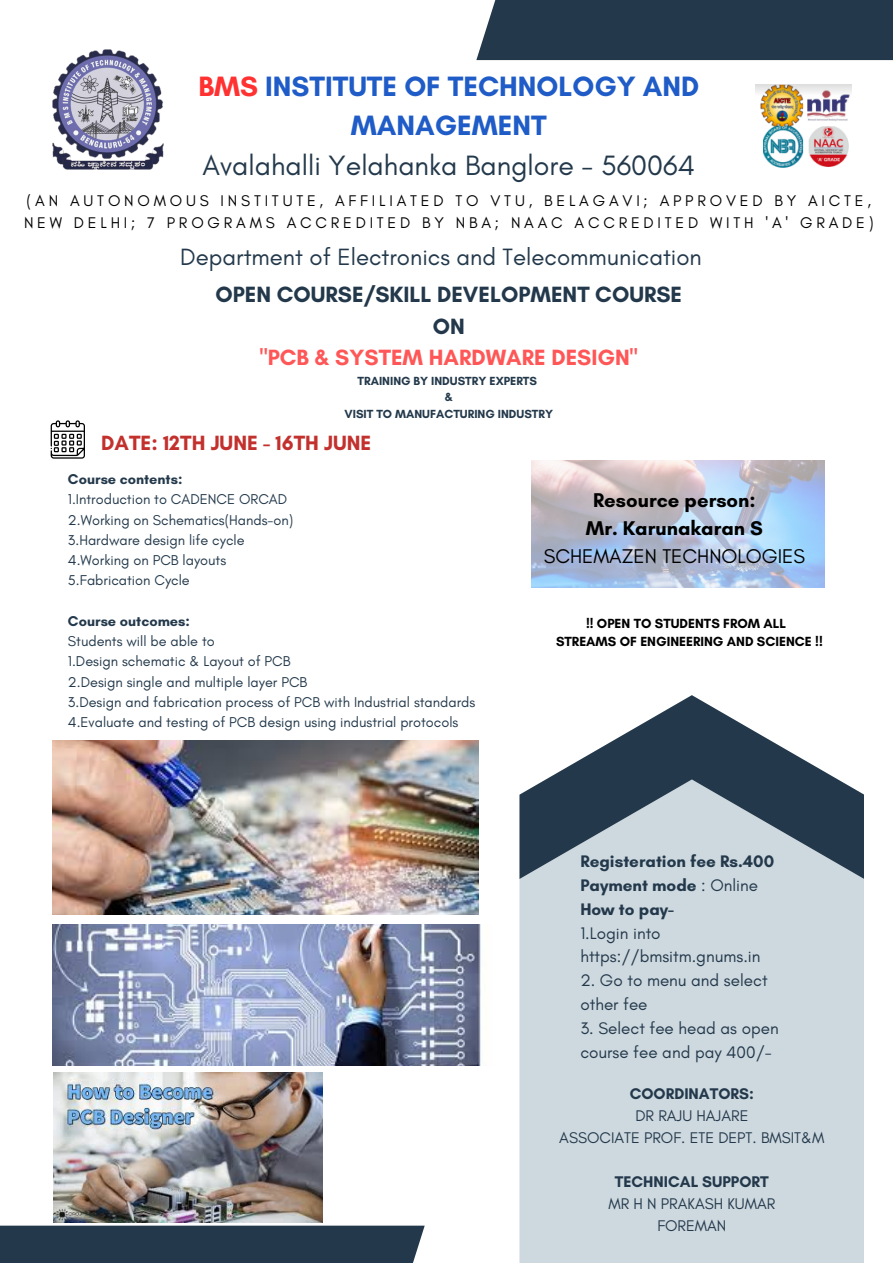
<style>
.page{position:relative;width:893px;height:1263px;background:#fff}
.page>*{position:absolute;margin:0;border:0;box-sizing:border-box;transform-origin:0 0}
.t1{font:700 28.5px/39.4px "Glacial Indifference";color:#1f5cc7;text-align:center}
.t2{font:28.5px "Glacial Indifference";color:#23394b}
.t3{font:24px "Glacial Indifference";color:#23394b}
.t4{font:700 22.5px "Glacial Indifference";color:#23394b}
.t5{font:700 22.5px "Glacial Indifference";color:#ff5757}
.t6{font:700 21px "Glacial Indifference";color:#c2312d}
.t7{font:700 20.25px "Glacial Indifference";color:#000}
.t8{font:20.25px "Glacial Indifference";color:#000}
.t9{font:17.02px/23.8px "Glacial Indifference";color:#23394b}
.t10{font:700 17.02px "Glacial Indifference";color:#23394b}
.t11{font:15.75px/21.9px "Glacial Indifference";letter-spacing:.24em;color:#000}
.t12{font:15.75px "Glacial Indifference";color:#23394b}
.t13{font:700 15.75px "Glacial Indifference";color:#23394b}
.t14{font:14.48px "Glacial Indifference";color:#23394b}
.t15{font:700 14.48px "Glacial Indifference";color:#23394b}
.t16{font:700 13.5px "Glacial Indifference";color:#000}
.t17{font:700 12px "Glacial Indifference";color:#23394b}
.s1{color:#ff3131}
.s2{font-weight:400}
</style>
<div class="page">
<div style="left:519px;top:879px;width:345px;height:384px;background:#ced8df"></div>
<svg style="left:519px;top:695px;width:345px;height:184px"></svg>
<div style="left:476px;top:0;width:417px;height:60px;background:#23394b"></div>
<div style="left:0;top:1225px;width:425px;height:38px;background:#23394b"></div>
<img style="left:53px;top:49px;width:111px;height:121px">
<img style="left:755px;top:85px;width:97px;height:83px">
<img style="left:531px;top:460px;width:293px;height:128px">
<svg style="left:51px;top:420px;width:34px;height:39px"></svg>
<img style="left:53px;top:741px;width:425px;height:173px">
<img style="left:54px;top:1072px;width:269px;height:151px">
<img style="left:53px;top:925px;width:428px;height:140px">
<p class="t1" style="left:198px;top:66px;width:502px"><span class="s1">BMS</span> INSTITUTE OF TECHNOLOGY AND<br>MANAGEMENT</p>
<p class="t2" style="left:203px;top:148px;width:494px">Avalahalli Yelahanka Banglore - 560064</p>
<p class="t11" style="left:24px;top:189px;width:851px">(AN AUTONOMOUS INSTITUTE, AFFILIATED TO VTU, BELAGAVI; APPROVED BY AICTE,<br>NEW DELHI; 7 PROGRAMS ACCREDITED BY NBA; NAAC ACCREDITED WITH 'A' GRADE)</p>
<p class="t3" style="left:180px;top:243px;width:523px">Department of Electronics and Telecommunication</p>
<p class="t4" style="left:215px;top:281px;width:468px">OPEN COURSE/SKILL DEVELOPMENT COURSE</p>
<p class="t4" style="left:433px;top:313px;width:34px">ON</p>
<p class="t5" style="left:260px;top:344px;width:379px">"PCB &amp; SYSTEM HARDWARE DESIGN"</p>
<p class="t17" style="left:357px;top:374px;width:181px">TRAINING BY INDUSTRY EXPERTS</p>
<p class="t17" style="left:445px;top:390px;width:10px">&amp;</p>
<p class="t17" style="left:344px;top:406px;width:210px">VISIT TO MANUFACTURING INDUSTRY</p>
<p class="t6" style="left:101px;top:430px;width:272px">DATE: 12TH JUNE - 16TH JUNE</p>
<p class="t15" style="left:68px;top:470px;width:116px">Course contents:</p>
<p class="t14" style="left:68px;top:491px;width:221px">1.Introduction to CADENCE ORCAD</p>
<p class="t14" style="left:68px;top:511px;width:227px">2.Working on Schematics(Hands-on)</p>
<p class="t14" style="left:68px;top:531px;width:178px">3.Hardware design life cycle</p>
<p class="t14" style="left:68px;top:551px;width:160px">4.Working on PCB layouts</p>
<p class="t14" style="left:68px;top:572px;width:123px">5.Fabrication Cycle</p>
<p class="t15" style="left:68px;top:612px;width:123px">Course outcomes:</p>
<p class="t14" style="left:68px;top:632px;width:148px">Students will be able to</p>
<p class="t14" style="left:68px;top:653px;width:224px">1.Design schematic &amp; Layout of PCB</p>
<p class="t14" style="left:68px;top:673px;width:241px">2.Design single and multiple layer PCB</p>
<p class="t14" style="left:68px;top:693px;width:409px">3.Design and fabrication process of PCB with Industrial standards</p>
<p class="t14" style="left:68px;top:713px;width:392px">4.Evaluate and testing of PCB design using industrial protocols</p>
<p class="t7" style="left:593px;top:487px;width:164px">Resource person:</p>
<p class="t7" style="left:586px;top:516px;width:178px">Mr. Karunakaran S</p>
<p class="t8" style="left:544px;top:544px;width:263px">SCHEMAZEN TECHNOLOGIES</p>
<p class="t16" style="left:586px;top:615px;width:201px">!! OPEN TO STUDENTS FROM ALL</p>
<p class="t16" style="left:556px;top:633px;width:268px">STREAMS OF ENGINEERING AND SCIENCE !!</p>
<p class="t10" style="left:580px;top:851px;width:195px">Registeration fee Rs.400</p>
<p class="t10" style="left:580px;top:875px;width:179px">Payment mode <span class="s2">: Online</span></p>
<p class="t10" style="left:580px;top:898px;width:95px">How to pay-</p>
<p class="t9" style="left:580px;top:921px;width:182px">1.Login into https://bmsitm.gnums.in</p>
<p class="t9" style="left:580px;top:968px;width:189px">2. Go to menu and select other fee</p>
<p class="t9" style="left:580px;top:1016px;width:200px">3. Select fee head as open course fee and pay 400/-</p>
<p class="t13" style="left:630px;top:1084px;width:126px">COORDINATORS:</p>
<p class="t12" style="left:635px;top:1106px;width:115px">DR RAJU HAJARE</p>
<p class="t12" style="left:559px;top:1128px;width:267px">ASSOCIATE PROF. ETE DEPT. BMSIT&amp;M</p>
<p class="t13" style="left:615px;top:1171px;width:155px">TECHNICAL SUPPORT</p>
<p class="t12" style="left:608px;top:1193px;width:168px">MR H N PRAKASH KUMAR</p>
<p class="t12" style="left:657px;top:1215px;width:71px">FOREMAN</p>
</div>
